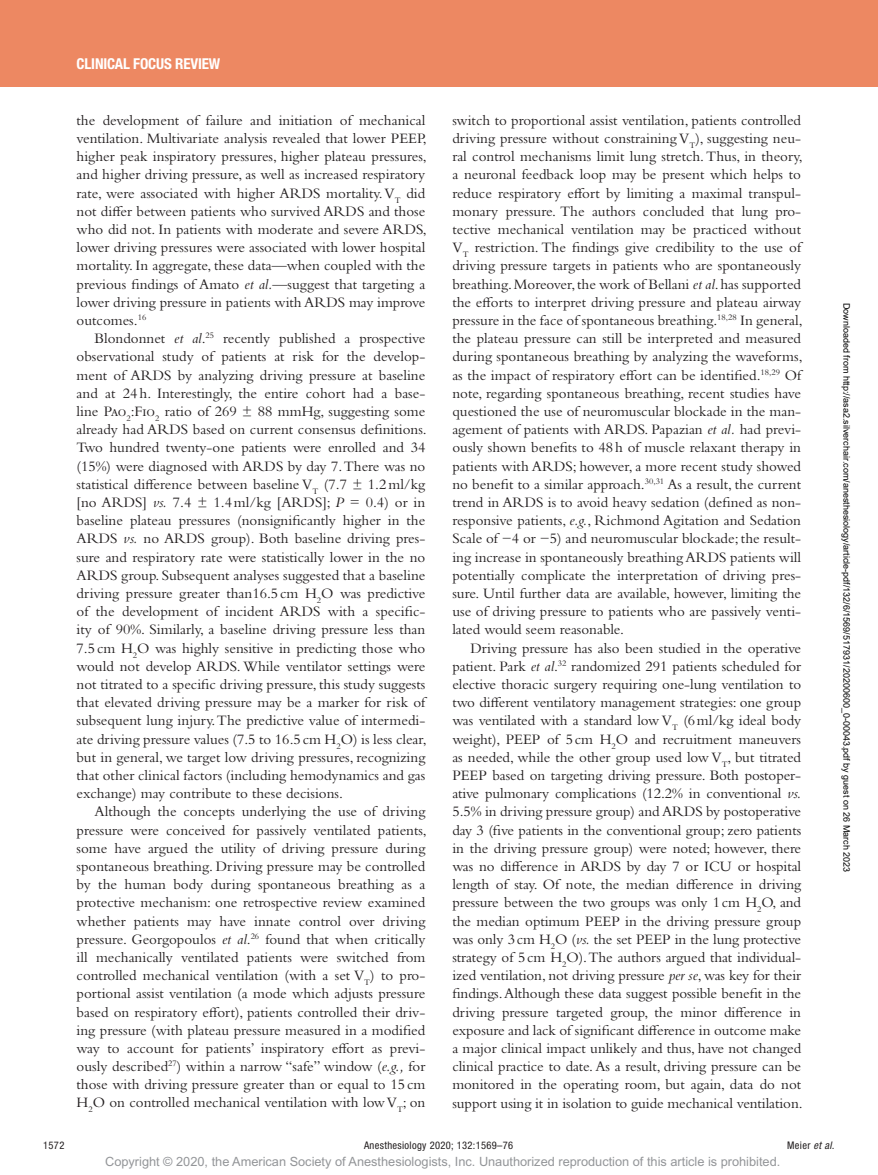
<style>
.page{position:relative;width:878px;height:1175px;background:#fff}
.page>*{position:absolute;margin:0;border:0;box-sizing:border-box;transform-origin:0 0}
.t1{font:15px/18.1px "Bembo Std";color:#231f20;text-align:justify}
.t2{font:700 condensed 15px "Helvetica Neue LT Std";letter-spacing:-.01em;color:#fff}
.t3{font:12.75px "Arial MT Std";color:#939598}
.t4{font:condensed 10.5px "Helvetica Neue LT Std";letter-spacing:.03em;color:#231f20}
.t5{font:9px "Arial";color:#000}
.s1{font-style:italic}
</style>
<div class="page">
<div style="left:0;top:0;width:878px;height:86px;background:#ed8862"></div>
<p class="t2" style="left:77px;top:54px;width:145px">CLINICAL FOCUS REVIEW</p>
<p class="t1" style="left:77px;top:111px;width:352px">the development of failure and initiation of mechanical ventilation. Multivariate analysis revealed that lower PEEP, higher peak inspiratory pressures, higher plateau pressures, and higher driving pressure, as well as increased respiratory rate, were associated with higher ARDS mortality. V<sub>T</sub> did not differ between patients who survived ARDS and those who did not. In patients with moderate and severe ARDS, lower driving pressures were associated with lower hospital mortality. In aggregate, these data—when coupled with the previous findings of Amato <span class="s1">et al.</span>—suggest that targeting a lower driving pressure in patients with ARDS may improve outcomes.<sup>16</sup></p>
<p class="t1" style="left:77px;top:329px;width:352px;text-indent:18px">Blondonnet <span class="s1">et al</span>.<sup>25</sup> recently published a prospective observational study of patients at risk for the develop&shy;ment of ARDS by analyzing driving pressure at baseline and at 24h. Interestingly, the entire cohort had a base&shy;line Pao<sub>2</sub>:Fio<sub>2</sub> ratio of 269 ± 88 mmHg, suggesting some already had ARDS based on current consensus definitions.<br>Two hundred twenty-one patients were enrolled and 34 (15%) were diagnosed with ARDS by day 7. There was no statistical difference between baseline V<sub>T</sub> (7.7 ± 1.2ml/kg [no ARDS] <span class="s1">vs.</span> 7.4 ± 1.4ml/kg [ARDS]; <span class="s1">P</span> = 0.4) or in baseline plateau pressures (nonsignificantly higher in the ARDS <span class="s1">vs.</span> no ARDS group). Both baseline driving pres&shy;sure and respiratory rate were statistically lower in the no ARDS group. Subsequent analyses suggested that a baseline driving pressure greater than16.5 cm H<sub>2</sub>O was predictive of the development of incident ARDS with a specific&shy;ity of 90%. Similarly, a baseline driving pressure less than 7.5 cm H<sub>2</sub>O was highly sensitive in predicting those who would not develop ARDS. While ventilator settings were not titrated to a specific driving pressure, this study suggests that elevated driving pressure may be a marker for risk of subsequent lung injury. The predictive value of intermedi&shy;ate driving pressure values (7.5 to 16.5 cm H<sub>2</sub>O) is less clear, but in general, we target low driving pressures, recognizing that other clinical factors (including hemodynamics and gas exchange) may contribute to these decisions.</p>
<p class="t1" style="left:77px;top:802px;width:352px;text-indent:18px">Although the concepts underlying the use of driving pressure were conceived for passively ventilated patients, some have argued the utility of driving pressure during spontaneous breathing. Driving pressure may be controlled by the human body during spontaneous breathing as a protective mechanism: one retrospective review examined whether patients may have innate control over driving pressure. Georgopoulos <span class="s1">et al</span>.<sup>26</sup> found that when critically ill mechanically ventilated patients were switched from controlled mechanical ventilation (with a set V<sub>T</sub>) to pro&shy;portional assist ventilation (a mode which adjusts pressure based on respiratory effort), patients controlled their driv&shy;ing pressure (with plateau pressure measured in a modified way to account for patients’ inspiratory effort as previ&shy;ously described<sup>27</sup>) within a narrow “safe” window (<span class="s1">e.g.,</span> for those with driving pressure greater than or equal to 15 cm H<sub>2</sub>O on controlled mechanical ventilation with low V<sub>T</sub>; on</p>
<p class="t1" style="left:452px;top:111px;width:352px">switch to proportional assist ventilation, patients controlled driving pressure without constraining V<sub>T</sub>), suggesting neu&shy;ral control mechanisms limit lung stretch. Thus, in theory, a neuronal feedback loop may be present which helps to reduce respiratory effort by limiting a maximal transpul&shy;monary pressure. The authors concluded that lung pro&shy;tective mechanical ventilation may be practiced without V<sub>T</sub> restriction. The findings give credibility to the use of driving pressure targets in patients who are spontaneously breathing. Moreover, the work of Bellani <span class="s1">et al</span>. has supported the efforts to interpret driving pressure and plateau airway pressure in the face of spontaneous breathing.<sup>18,28</sup> In general, the plateau pressure can still be interpreted and measured during spontaneous breathing by analyzing the waveforms, as the impact of respiratory effort can be identified.<sup>18,29</sup> Of note, regarding spontaneous breathing, recent studies have questioned the use of neuromuscular blockade in the man&shy;agement of patients with ARDS. Papazian <span class="s1">et al.</span> had previ&shy;ously shown benefits to 48h of muscle relaxant therapy in patients with ARDS; however, a more recent study showed no benefit to a similar approach.<sup>30,31</sup> As a result, the current trend in ARDS is to avoid heavy sedation (defined as non&shy;responsive patients, <span class="s1">e.g.</span>, Richmond Agitation and Sedation Scale of −4 or −5) and neuromuscular blockade; the result&shy;ing increase in spontaneously breathing ARDS patients will potentially complicate the interpretation of driving pres&shy;sure. Until further data are available, however, limiting the use of driving pressure to patients who are passively venti&shy;lated would seem reasonable.</p>
<p class="t1" style="left:452px;top:638px;width:352px;text-indent:18px">Driving pressure has also been studied in the operative patient. Park <span class="s1">et al</span>.<sup>32</sup> randomized 291 patients scheduled for elective thoracic surgery requiring one-lung ventilation to two different ventilatory management strategies: one group was ventilated with a standard low V<sub>T</sub> (6ml/kg ideal body weight), PEEP of 5cm H<sub>2</sub>O and recruitment maneuvers as needed, while the other group used low V<sub>T</sub>, but titrated PEEP based on targeting driving pressure. Both postoper&shy;ative pulmonary complications (12.2% in conventional <span class="s1">vs.<br></span>5.5% in driving pressure group) and ARDS by postoperative day 3 (five patients in the conventional group; zero patients in the driving pressure group) were noted; however, there was no difference in ARDS by day 7 or ICU or hospital length of stay. Of note, the median difference in driving pressure between the two groups was only 1cm H<sub>2</sub>O, and the median optimum PEEP in the driving pressure group was only 3cm H<sub>2</sub>O (<span class="s1">vs.</span> the set PEEP in the lung protective strategy of 5cm H<sub>2</sub>O). The authors argued that individual&shy;ized ventilation, not driving pressure <span class="s1">per se</span>, was key for their findings. Although these data suggest possible benefit in the driving pressure targeted group, the minor difference in exposure and lack of significant difference in outcome make a major clinical impact unlikely and thus, have not changed clinical practice to date. As a result, driving pressure can be monitored in the operating room, but again, data do not support using it in isolation to guide mechanical ventilation.</p>
<p class="t5" style="left:850px;top:303px;width:571px;rotate:90deg">Downloaded from http://asa2.silverchair.com/anesthesiology/article-pdf/132/6/1569/517931/20200600_0-00043.pdf by guest on 26 March 2023</p>
<p class="t4" style="left:43px;top:1139px;width:23px">1572</p>
<p class="t4" style="left:364px;top:1139px;width:151px">Anesthesiology 2020; 132:1569–76</p>
<p class="t4" style="left:787px;top:1139px;width:49px">Meier <span class="s1">et al.</span></p>
<p class="t3" style="left:105px;top:1154px;width:676px">Copyright © 2020, the American Society of Anesthesiologists, Inc. Unauthorized reproduction of this article is prohibited.</p>
</div>
